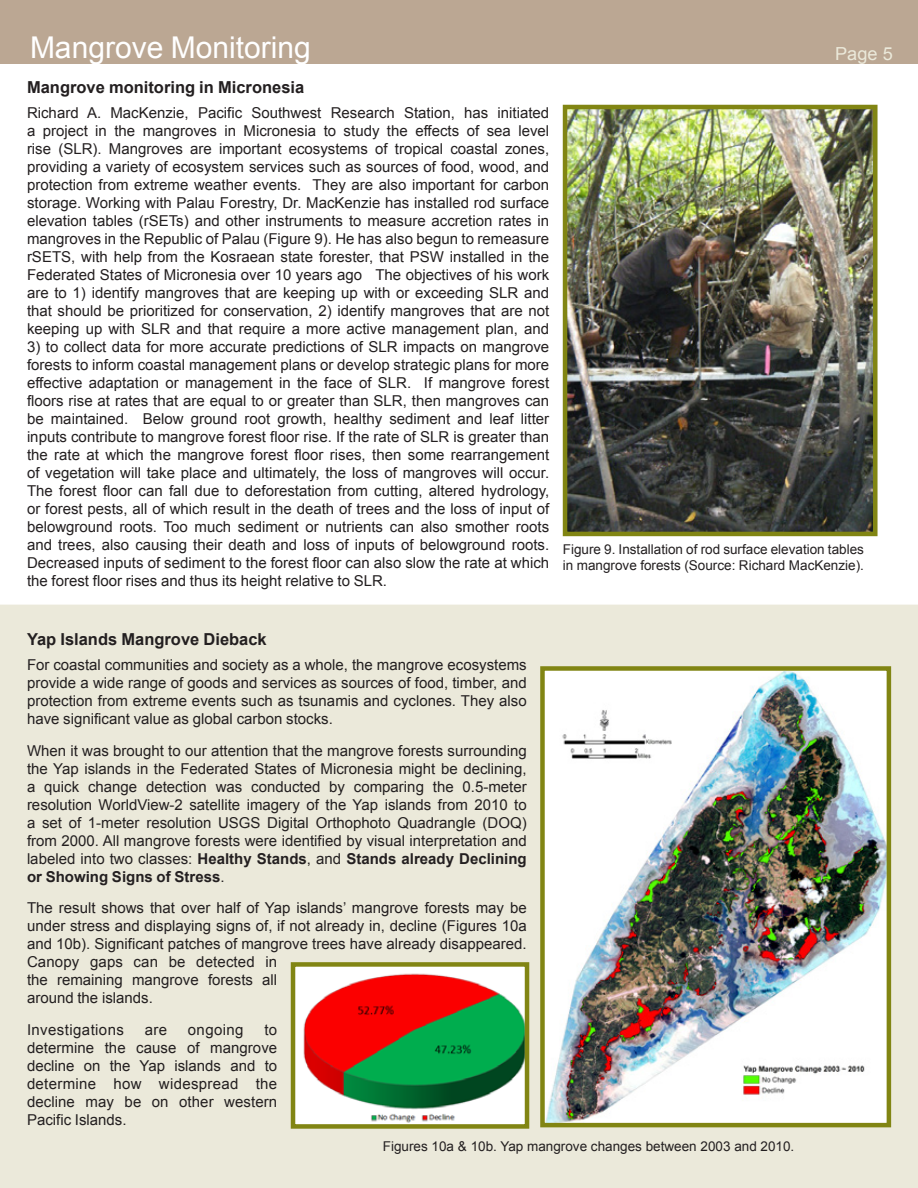
<style>
.page{position:relative;width:918px;height:1188px;background:#fff}
.page>*{position:absolute;margin:0;border:0;box-sizing:border-box;transform-origin:0 0}
.t1{font:30px "Arial";color:#fff}
.t2{font:18px "Arial";color:#ebe9da}
.t3{font:700 16.5px "Arial";color:#231f20}
.t4{font:15px/18px "Arial";color:#231f20;text-align:justify}
.t5{font:15px "Arial";letter-spacing:.025em;color:#231f20}
.t6{font:13.5px "Arial";color:#231f20}
.s1{font-weight:700}
</style>
<div class="page">
<div style="left:0;top:605px;width:918px;height:583px;background:#ebe9da"></div>
<div style="left:0;top:0;width:918px;height:64px;background:#bba793"></div>
<img style="left:568px;top:110px;width:305px;height:421px">
<div style="left:563px;top:105px;width:315px;height:431px;border:4px solid #818513"></div>
<img style="left:545px;top:671px;width:341px;height:451px">
<div style="left:540px;top:666px;width:351px;height:461px;border:4px solid #818513"></div>
<img style="left:296px;top:967px;width:228px;height:157px">
<div style="left:291px;top:962px;width:238px;height:167px;border:4px solid #818513"></div>
<p class="t1" style="left:30px;top:28px;width:282px">Mangrove Monitoring</p>
<p class="t2" style="left:835px;top:42px;width:59px">Page 5</p>
<p class="t3" style="left:27px;top:76px;width:279px">Mangrove monitoring in Micronesia</p>
<p class="t4" style="left:27px;top:104px;width:524px">Richard A. MacKenzie, Pacific Southwest Research Station, has initiated a project in the mangroves in Micronesia to study the effects of sea level rise (SLR). Mangroves are important ecosystems of tropical coastal zones, providing a variety of ecosystem services such as sources of food, wood, and protection from extreme weather events. They are also important for carbon storage. Working with Palau Forestry, Dr. MacKenzie has installed rod surface elevation tables (rSETs) and other instruments to measure accretion rates in mangroves in the Republic of Palau (Figure 9). He has also begun to remeasure rSETS, with help from the Kosraean state forester, that PSW installed in the Federated States of Micronesia over 10 years ago The objectives of his work are to 1) identify mangroves that are keeping up with or exceeding SLR and that should be prioritized for conservation, 2) identify mangroves that are not keeping up with SLR and that require a more active management plan, and</p>
<p class="t4" style="left:27px;top:338px;width:524px">3) to collect data for more accurate predictions of SLR impacts on mangrove forests to inform coastal management plans or develop strategic plans for more effective adaptation or management in the face of SLR. If mangrove forest floors rise at rates that are equal to or greater than SLR, then mangroves can be maintained. Below ground root growth, healthy sediment and leaf litter inputs contribute to mangrove forest floor rise. If the rate of SLR is greater than the rate at which the mangrove forest floor rises, then some rearrangement of vegetation will take place and ultimately, the loss of mangroves will occur.<br>The forest floor can fall due to deforestation from cutting, altered hydrology, or forest pests, all of which result in the death of trees and the loss of input of belowground roots. Too much sediment or nutrients can also smother roots and trees, also causing their death and loss of inputs of belowground roots.<br>Decreased inputs of sediment to the forest floor can also slow the rate at which the forest floor rises and thus its height relative to SLR.</p>
<p class="t6" style="left:563px;top:540px;width:303px">Figure 9. Installation of rod surface elevation tables</p>
<p class="t6" style="left:563px;top:557px;width:303px">in mangrove forests (Source: Richard MacKenzie).</p>
<p class="t3" style="left:27px;top:629px;width:241px">Yap Islands Mangrove Dieback</p>
<p class="t4" style="left:27px;top:656px;width:501px">For coastal communities and society as a whole, the mangrove ecosystems provide a wide range of goods and services as sources of food, timber, and protection from extreme events such as tsunamis and cyclones. They also have significant value as global carbon stocks.</p>
<p class="t4" style="left:27px;top:741px;width:501px">When it was brought to our attention that the mangrove forests surrounding the Yap islands in the Federated States of Micronesia might be declining, a quick change detection was conducted by comparing the 0.5-meter resolution WorldView-2 satellite imagery of the Yap islands from 2010 to a set of 1-meter resolution USGS Digital Orthophoto Quadrangle (DOQ) from 2000. All mangrove forests were identified by visual interpretation and labeled into two classes: <span class="s1">Healthy Stands</span>, and <span class="s1">Stands already Declining or Showing Signs of Stress</span>.</p>
<p class="t4" style="left:27px;top:899px;width:501px;text-align:left">The result shows that over half of Yap islands’ mangrove forests may be under stress and displaying signs of, if not already in, decline (Figures 10a and 10b). Significant patches of mangrove trees have already disappeared.<br>Canopy gaps can be detected in<br>the remaining mangrove forests all<br>around the islands.</p>
<p class="t5" style="left:27px;top:1019px;width:98px">Investigations</p>
<p class="t4" style="left:145px;top:1020px;width:24px">are</p>
<p class="t5" style="left:188px;top:1019px;width:57px">ongoing</p>
<p class="t4" style="left:27px;top:1020px;width:252px;text-indent:237px">to determine the cause of mangrove decline on the Yap islands and to determine how widespread the decline may be on other western Pacific Islands.</p>
<p class="t6" style="left:383px;top:1137px;width:413px">Figures 10a &amp; 10b. Yap mangrove changes between 2003 and 2010.</p>
</div>
